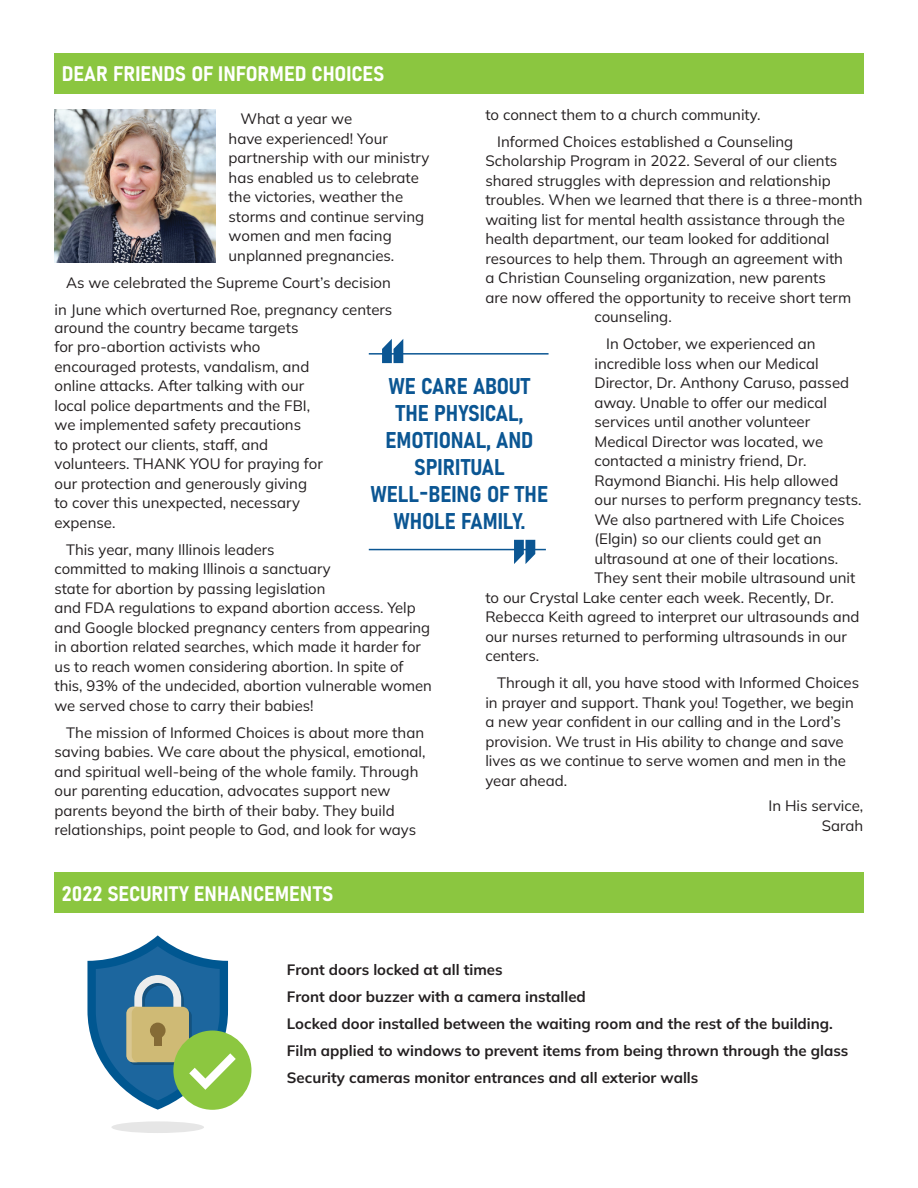
<style>
.page{position:relative;width:918px;height:1188px;background:#fff}
.page>*{position:absolute;margin:0;border:0;box-sizing:border-box;transform-origin:0 0}
.t1{font:81px "Bahnschrift";color:#0b5693;scale:.95 1}
.t2{font:22.5px/27px "Bahnschrift";color:#0b5693;text-align:center}
.t3{font:20.7px "Bahnschrift";color:#fff;scale:1.05 1}
.t4{font:15px/19.5px "Mulish";color:#231f20}
.t5{font:700 15px "Mulish";color:#231f20}
</style>
<div class="page">
<div style="left:54px;top:872px;width:810px;height:41px;background:#8bc640"></div>
<img style="left:54px;top:109px;width:161px;height:154px">
<div style="left:54px;top:54px;width:810px;height:40px;background:#8bc640"></div>
<hr style="left:369px;top:549px;width:177px;height:1px;background:#0b5693">
<hr style="left:369px;top:353px;width:180px;height:2px;background:#0b5693">
<div style="left:173px;top:1031px;width:78px;height:79px;background:#8cc740;border-radius:50%"></div>
<svg style="left:87px;top:935px;width:149px;height:175px"></svg>
<div style="left:111px;top:1121px;width:93px;height:12px;background:#e6e6e6;border-radius:50%"></div>
<p class="t3" style="left:62px;top:58px;width:309px">DEAR FRIENDS OF INFORMED CHOICES</p>
<p class="t4" style="left:485px;top:104px;width:277px">to connect them to a church community.</p>
<p class="t4" style="left:497px;top:131px;width:298px">Informed Choices established a Counseling</p>
<p class="t4" style="left:485px;top:151px;width:353px">Scholarship Program in 2022. Several of our clients</p>
<p class="t4" style="left:485px;top:170px;width:347px">shared struggles with depression and relationship</p>
<p class="t4" style="left:485px;top:190px;width:379px">troubles. When we learned that there is a three-month</p>
<p class="t4" style="left:485px;top:209px;width:361px">waiting list for mental health assistance through the</p>
<p class="t4" style="left:485px;top:229px;width:346px">health department, our team looked for additional</p>
<p class="t4" style="left:485px;top:248px;width:359px">resources to help them. Through an agreement with</p>
<p class="t4" style="left:485px;top:268px;width:342px">a Christian Counseling organization, new parents</p>
<p class="t4" style="left:485px;top:287px;width:367px">are now offered the opportunity to receive short term</p>
<p class="t4" style="left:594px;top:307px;width:79px">counseling.</p>
<p class="t4" style="left:606px;top:334px;width:211px">In October, we experienced an</p>
<p class="t4" style="left:594px;top:353px;width:226px">incredible loss when our Medical</p>
<p class="t4" style="left:594px;top:373px;width:256px">Director, Dr. Anthony Caruso, passed</p>
<p class="t4" style="left:594px;top:392px;width:234px">away. Unable to offer our medical</p>
<p class="t4" style="left:594px;top:412px;width:217px">services until another volunteer</p>
<p class="t4" style="left:594px;top:431px;width:230px">Medical Director was located, we</p>
<p class="t4" style="left:594px;top:451px;width:214px">contacted a ministry friend, Dr.</p>
<p class="t4" style="left:594px;top:470px;width:245px">Raymond Bianchi. His help allowed</p>
<p class="t4" style="left:594px;top:490px;width:269px">our nurses to perform pregnancy tests.</p>
<p class="t4" style="left:594px;top:509px;width:252px">We also partnered with Life Choices</p>
<p class="t4" style="left:594px;top:529px;width:229px">(Elgin) so our clients could get an</p>
<p class="t4" style="left:594px;top:548px;width:245px">ultrasound at one of their locations.</p>
<p class="t4" style="left:594px;top:568px;width:262px">They sent their mobile ultrasound unit</p>
<p class="t4" style="left:485px;top:587px;width:350px">to our Crystal Lake center each week. Recently, Dr.</p>
<p class="t4" style="left:485px;top:607px;width:376px">Rebecca Keith agreed to interpret our ultrasounds and</p>
<p class="t4" style="left:485px;top:626px;width:363px">our nurses returned to performing ultrasounds in our</p>
<p class="t4" style="left:485px;top:646px;width:55px">centers.</p>
<p class="t4" style="left:485px;top:673px;width:375px;text-indent:12px">Through it all, you have stood with Informed Choices in prayer and support. Thank you! Together, we begin a new year confident in our calling and in the Lord’s provision. We trust in His ability to change and save lives as we continue to serve women and men in the year ahead.</p>
<p class="t4" style="left:769px;top:796px;width:96px">In His service,</p>
<p class="t4" style="left:822px;top:815px;width:43px">Sarah</p>
<p class="t4" style="left:229px;top:109px;width:202px;text-indent:12px">What a year we<br>have experienced! Your partnership with our ministry has enabled us to celebrate the victories, weather the storms and continue serving women and men facing unplanned pregnancies.</p>
<p class="t4" style="left:54px;top:269px;width:339px;line-height:27px;text-align:right">As we celebrated the Supreme Court’s decision in June which overturned Roe, pregnancy centers</p>
<p class="t4" style="left:54px;top:317px;width:270px">around the country became targets<br>for pro-abortion activists who encouraged protests, vandalism, and online attacks. After talking with our local police departments and the FBI, we implemented safety precautions<br>to protect our clients, staff, and volunteers. THANK YOU for praying for our protection and generously giving to cover this unexpected, necessary expense.</p>
<p class="t4" style="left:54px;top:539px;width:379px;text-indent:12px">This year, many Illinois leaders<br>committed to making Illinois a sanctuary<br>state for abortion by passing legislation<br>and FDA regulations to expand abortion access. Yelp and Google blocked pregnancy centers from appearing in abortion related searches, which made it harder for us to reach women considering abortion. In spite of this, 93% of the undecided, abortion vulnerable women we served chose to carry their babies!</p>
<p class="t4" style="left:54px;top:722px;width:373px;text-indent:12px">The mission of Informed Choices is about more than saving babies. We care about the physical, emotional, and spiritual well-being of the whole family. Through our parenting education, advocates support new parents beyond the birth of their baby. They build relationships, point people to God, and look for ways</p>
<p class="t1" style="left:381px;top:306px;width:26px">“</p>
<p class="t2" style="left:385px;top:371px;width:150px">WE CARE ABOUT<br>THE PHYSICAL,<br>EMOTIONAL, AND<br>SPIRITUAL</p>
<p class="t2" style="left:371px;top:479px;width:179px">WELL-BEING OF THE<br>WHOLE FAMILY.</p>
<p class="t1" style="left:513px;top:507px;width:26px">”</p>
<p class="t3" style="left:62px;top:878px;width:260px">2022 SECURITY ENHANCEMENTS</p>
<p class="t5" style="left:287px;top:959px;width:217px">Front doors locked at all times</p>
<p class="t5" style="left:287px;top:986px;width:300px">Front door buzzer with a camera installed</p>
<p class="t5" style="left:287px;top:1013px;width:547px">Locked door installed between the waiting room and the rest of the building.</p>
<p class="t5" style="left:287px;top:1040px;width:563px">Film applied to windows to prevent items from being thrown through the glass</p>
<p class="t5" style="left:287px;top:1067px;width:413px">Security cameras monitor entrances and all exterior walls</p>
</div>
